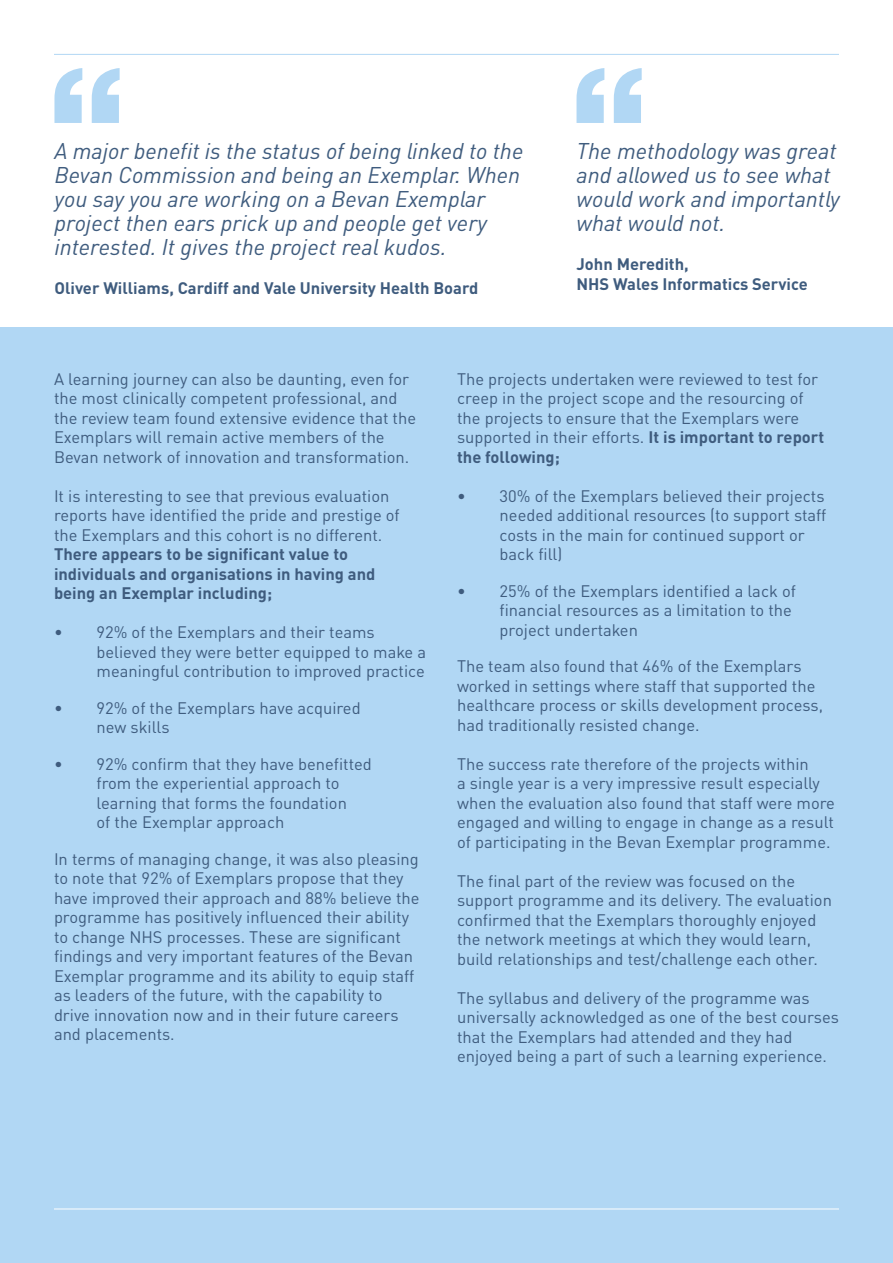
<style>
.page{position:relative;width:893px;height:1263px;background:#fff}
.page>*{position:absolute;margin:0;border:0;box-sizing:border-box;transform-origin:0 0}
.t1{font:italic 22.5px/24px "DINOT";color:#3f5c7e}
.Body_navy{font:16.5px/19.5px "DINOT";color:#3f5c7e}
.Body_navy-2{font:700 16.5px "DINOT";color:#3f5c7e}
.s1{font-weight:700}
</style>
<div class="page">
<div style="left:0;top:327px;width:893px;height:936px;background:#b1d7f4"></div>
<svg style="left:576px;top:68px;width:66px;height:55px"></svg>
<hr style="left:54px;top:1208px;width:785px;height:1px;background:#fff">
<hr style="left:54px;top:54px;width:785px;height:1px;background:#b1d7f4">
<svg style="left:54px;top:68px;width:66px;height:55px"></svg>
<p class="t1" style="left:54px;top:139px;width:470px">A major benefit is the status of being linked to the Bevan Commission and being an Exemplar. When you say you are working on a Bevan Exemplar project then ears prick up and people get very interested. It gives the project real kudos.</p>
<p class="Body_navy-2" style="left:54px;top:277px;width:425px">Oliver Williams, Cardiff and Vale University Health Board</p>
<p class="t1" style="left:576px;top:139px;width:265px">The methodology was great and allowed us to see what would work and importantly what would not.</p>
<p class="Body_navy-2" style="left:576px;top:253px;width:114px">John Meredith,</p>
<p class="Body_navy-2" style="left:576px;top:273px;width:233px">NHS Wales Informatics Service</p>
<p class="Body_navy" style="left:54px;top:369px;width:364px">A learning journey can also be daunting, even for the most clinically competent professional, and the review team found extensive evidence that the Exemplars will remain active members of the Bevan network of innovation and transformation.</p>
<p class="Body_navy" style="left:54px;top:486px;width:347px">It is interesting to see that previous evaluation reports have identified the pride and prestige of the Exemplars and this cohort is no different.<br><span class="s1">There appears to be significant value to individuals and organisations in having and being an Exemplar including;</span></p>
<p class="Body_navy" style="left:97px;top:622px;width:331px;text-indent:-43px">• 92% of the Exemplars and their teams believed they were better equipped to make a meaningful contribution to improved practice</p>
<p class="Body_navy" style="left:97px;top:698px;width:266px;text-indent:-43px">• 92% of the Exemplars have acquired new skills</p>
<p class="Body_navy" style="left:97px;top:754px;width:277px;text-indent:-43px">• 92% confirm that they have benefitted from the experiential approach to learning that forms the foundation<br>of the Exemplar approach</p>
<p class="Body_navy" style="left:54px;top:849px;width:367px">In terms of managing change, it was also pleasing to note that 92% of Exemplars propose that they have improved their approach and 88% believe the programme has positively influenced their ability to change NHS processes. These are significant findings and very important features of the Bevan Exemplar programme and its ability to equip staff as leaders of the future, with the capability to drive innovation now and in their future careers and placements.</p>
<p class="Body_navy" style="left:457px;top:369px;width:369px">The projects undertaken were reviewed to test for creep in the project scope and the resourcing of the projects to ensure that the Exemplars were supported in their efforts. <span class="s1">It is important to report the following;</span></p>
<p class="Body_navy" style="left:500px;top:486px;width:328px;text-indent:-43px">• 30% of the Exemplars believed their projects needed additional resources (to support staff costs in the main for continued support or back fill)</p>
<p class="Body_navy" style="left:500px;top:581px;width:298px;text-indent:-43px">• 25% of the Exemplars identified a lack of financial resources as a limitation to the project undertaken</p>
<p class="Body_navy" style="left:457px;top:656px;width:367px">The team also found that 46% of the Exemplars worked in settings where staff that supported the healthcare process or skills development process, had traditionally resisted change.</p>
<p class="Body_navy" style="left:457px;top:754px;width:379px">The success rate therefore of the projects within<br>a single year is a very impressive result especially when the evaluation also found that staff were more engaged and willing to engage in change as a result of participating in the Bevan Exemplar programme.</p>
<p class="Body_navy" style="left:457px;top:871px;width:376px">The final part of the review was focused on the support programme and its delivery. The evaluation confirmed that the Exemplars thoroughly enjoyed the network meetings at which they would learn, build relationships and test/challenge each other.</p>
<p class="Body_navy" style="left:457px;top:988px;width:383px">The syllabus and delivery of the programme was universally acknowledged as one of the best courses that the Exemplars had attended and they had enjoyed being a part of such a learning experience.</p>
</div>
